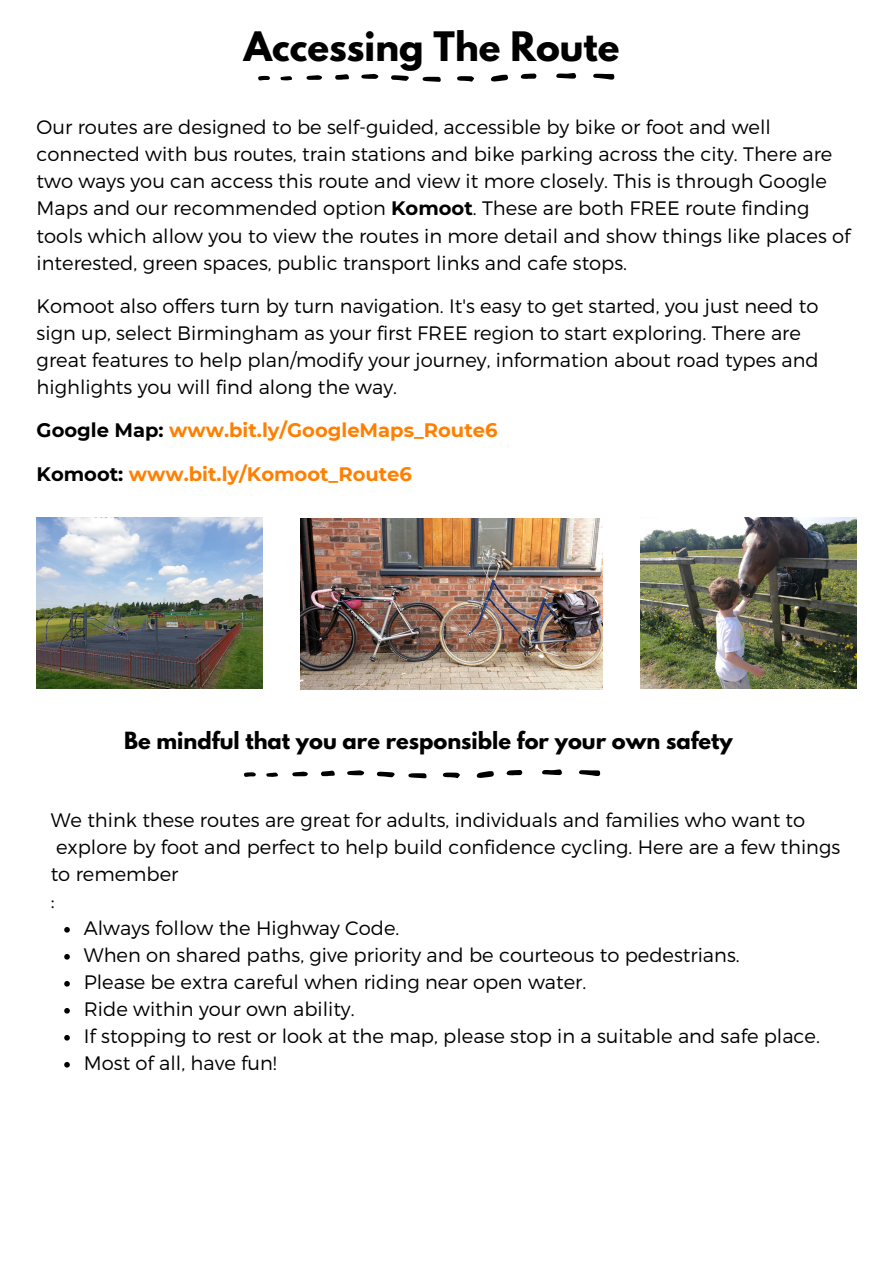
<style>
.page{position:relative;width:893px;height:1264px;background:#fff}
.page>*{position:absolute;margin:0;border:0;box-sizing:border-box;transform-origin:0 0}
.t1{font:700 36px "League Spartan";color:#000}
.t2{font:700 21px "League Spartan";color:#000}
.t3{font:300 19.5px/27px "Montserrat";color:#000}
.t4{font:700 19.5px "Montserrat";color:#ff7f00}
.s1{font-weight:700}
.s2{color:#000}
</style>
<div class="page">
<svg style="left:579px;top:770px;width:21px;height:6px"></svg>
<svg style="left:476px;top:771px;width:18px;height:7px"></svg>
<svg style="left:542px;top:769px;width:20px;height:6px"></svg>
<svg style="left:408px;top:773px;width:18px;height:5px"></svg>
<svg style="left:377px;top:771px;width:18px;height:6px"></svg>
<svg style="left:443px;top:772px;width:17px;height:6px"></svg>
<svg style="left:506px;top:770px;width:16px;height:5px"></svg>
<svg style="left:347px;top:770px;width:17px;height:5px"></svg>
<svg style="left:321px;top:770px;width:14px;height:6px"></svg>
<svg style="left:292px;top:771px;width:16px;height:5px"></svg>
<svg style="left:244px;top:772px;width:12px;height:5px"></svg>
<svg style="left:266px;top:772px;width:12px;height:4px"></svg>
<svg style="left:593px;top:74px;width:21px;height:6px"></svg>
<svg style="left:491px;top:75px;width:17px;height:6px"></svg>
<svg style="left:556px;top:73px;width:20px;height:6px"></svg>
<svg style="left:422px;top:77px;width:19px;height:5px"></svg>
<svg style="left:391px;top:75px;width:18px;height:6px"></svg>
<svg style="left:457px;top:76px;width:17px;height:6px"></svg>
<svg style="left:520px;top:73px;width:16px;height:6px"></svg>
<svg style="left:361px;top:74px;width:17px;height:5px"></svg>
<svg style="left:335px;top:74px;width:14px;height:6px"></svg>
<svg style="left:306px;top:75px;width:16px;height:5px"></svg>
<svg style="left:258px;top:76px;width:12px;height:5px"></svg>
<svg style="left:280px;top:76px;width:12px;height:4px"></svg>
<img style="left:300px;top:518px;width:302px;height:171px">
<svg style="left:64px;top:927px;width:6px;height:5px"></svg>
<svg style="left:64px;top:954px;width:6px;height:5px"></svg>
<svg style="left:64px;top:981px;width:6px;height:5px"></svg>
<svg style="left:64px;top:1008px;width:6px;height:5px"></svg>
<svg style="left:64px;top:1035px;width:6px;height:5px"></svg>
<svg style="left:64px;top:1062px;width:6px;height:5px"></svg>
<img style="left:640px;top:518px;width:216px;height:170px">
<img style="left:37px;top:518px;width:226px;height:170px">
<p class="t1" style="left:244px;top:28px;width:377px">Accessing The Route</p>
<p class="t3" style="left:37px;top:112px;width:815px">Our routes are designed to be self-guided, accessible by bike or foot and well connected with bus routes, train stations and bike parking across the city. There are two ways you can access this route and view it more closely. This is through Google Maps and our recommended option <span class="s1">Komoot</span>. These are both FREE route finding tools which allow you to view the routes in more detail and show things like places of interested, green spaces, public transport links and cafe stops.</p>
<p class="t3" style="left:37px;top:291px;width:783px">Komoot also offers turn by turn navigation. It's easy to get started, you just need to sign up, select Birmingham as your first FREE region to start exploring. There are great features to help plan/modify your journey, information about road types and highlights you will find along the way.</p>
<p class="t4" style="left:37px;top:417px;width:462px"><span class="s2">Google Map:</span> www.bit.ly/GoogleMaps_Route6</p>
<p class="t4" style="left:37px;top:461px;width:377px"><span class="s2">Komoot:</span> www.bit.ly/Komoot_Route6</p>
<p class="t2" style="left:124px;top:729px;width:610px">Be mindful that you are responsible for your own safety</p>
<p class="t3" style="left:51px;top:805px;width:791px">We think these routes are great for adults, individuals and families who want to explore by foot and perfect to help build confidence cycling. Here are a few things to remember</p>
<p class="t3" style="left:51px;top:886px;width:5px">:</p>
<p class="t3" style="left:84px;top:913px;width:317px">Always follow the Highway Code.</p>
<p class="t3" style="left:84px;top:940px;width:657px">When on shared paths, give priority and be courteous to pedestrians.</p>
<p class="t3" style="left:84px;top:967px;width:504px">Please be extra careful when riding near open water.</p>
<p class="t3" style="left:84px;top:994px;width:272px">Ride within your own ability.</p>
<p class="t3" style="left:84px;top:1021px;width:737px">If stopping to rest or look at the map, please stop in a suitable and safe place.</p>
<p class="t3" style="left:84px;top:1048px;width:194px">Most of all, have fun!</p>
</div>
